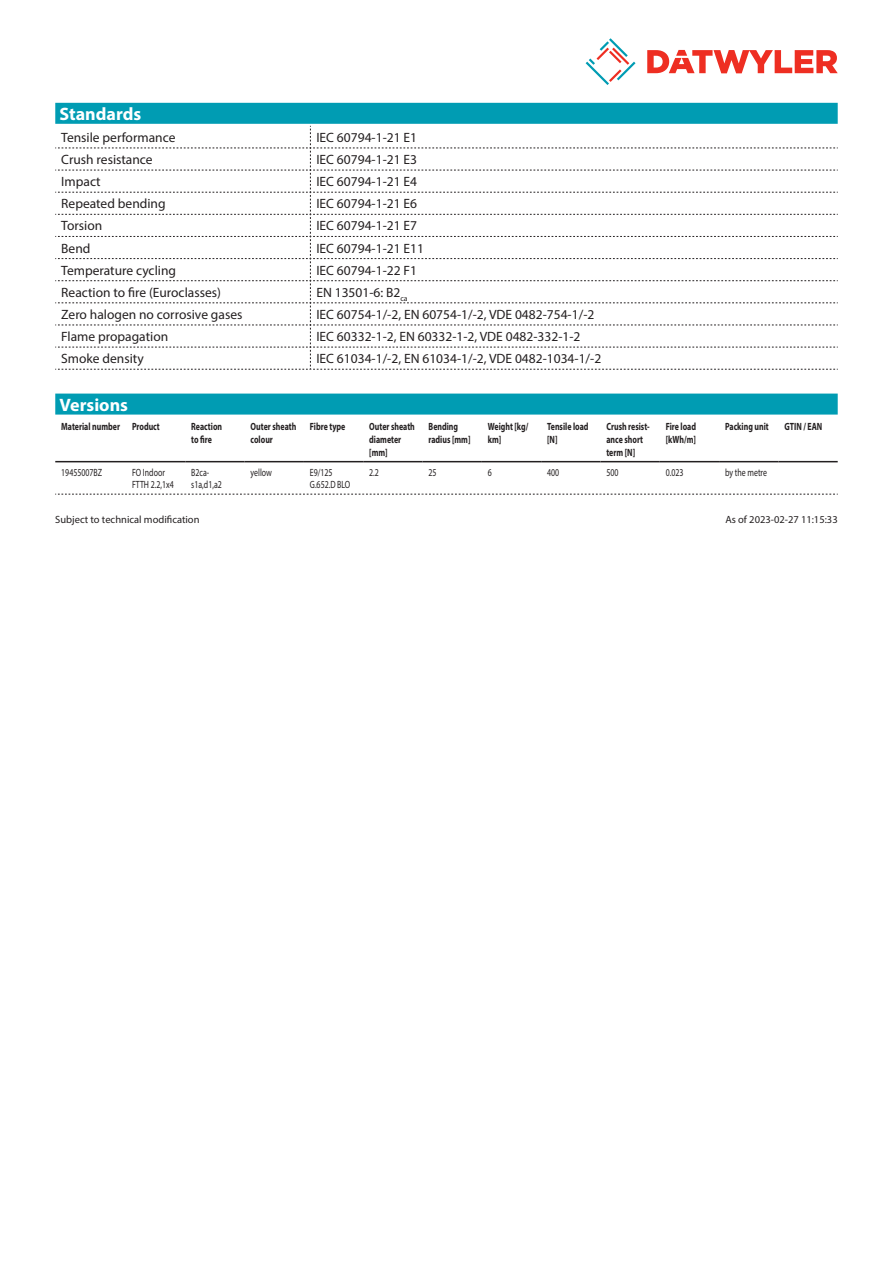
<style>
.page{position:relative;width:893px;height:1263px;background:#fff}
.page>*{position:absolute;margin:0;border:0;box-sizing:border-box;transform-origin:0 0}
.Standard_Head_Proper{font:700 18px "Myriad Pro";color:#fff}
.myriad_light_propert{font:13.5px "Myriad Pro";color:#231f20}
.myriadbold{font:700 10.5px/12.6px "Myriad Pro";color:#231f20;scale:.75 1}
.myriadlight{font:10.5px/12.6px "Myriad Pro";color:#231f20;scale:.75 1}
.Footnote{font:10.5px "Myriad Pro";color:#231f20}
</style>
<div class="page">
<svg style="left:586px;top:38px;width:49px;height:47px"></svg>
<svg style="left:647px;top:50px;width:191px;height:23px"></svg>
<div style="left:55px;top:103px;width:783px;height:21px;background:#009cb3"></div>
<svg style="left:55px;top:126px;width:783px;height:244px"></svg>
<div style="left:55px;top:394px;width:783px;height:21px;background:#009cb3"></div>
<hr style="left:55px;top:461px;width:71px;height:1px;background:#231f20">
<hr style="left:126px;top:461px;width:59px;height:1px;background:#231f20">
<hr style="left:185px;top:461px;width:60px;height:1px;background:#231f20">
<hr style="left:245px;top:461px;width:59px;height:1px;background:#231f20">
<hr style="left:304px;top:461px;width:59px;height:1px;background:#231f20">
<hr style="left:363px;top:461px;width:60px;height:1px;background:#231f20">
<hr style="left:423px;top:461px;width:59px;height:1px;background:#231f20">
<hr style="left:482px;top:461px;width:59px;height:1px;background:#231f20">
<hr style="left:541px;top:461px;width:59px;height:1px;background:#231f20">
<hr style="left:600px;top:461px;width:60px;height:1px;background:#231f20">
<hr style="left:660px;top:461px;width:59px;height:1px;background:#231f20">
<hr style="left:719px;top:461px;width:59px;height:1px;background:#231f20">
<hr style="left:778px;top:461px;width:60px;height:1px;background:#231f20">
<svg style="left:55px;top:494px;width:783px;height:1px"></svg>
<p class="Standard_Head_Proper" style="left:60px;top:102px;width:83px">Standards</p>
<p class="myriad_light_propert" style="left:61px;top:129px;width:116px">Tensile performance</p>
<p class="myriad_light_propert" style="left:316px;top:129px;width:102px">IEC 60794-1-21 E1</p>
<p class="myriad_light_propert" style="left:61px;top:151px;width:93px">Crush resistance</p>
<p class="myriad_light_propert" style="left:316px;top:151px;width:102px">IEC 60794-1-21 E3</p>
<p class="myriad_light_propert" style="left:61px;top:173px;width:41px">Impact</p>
<p class="myriad_light_propert" style="left:316px;top:173px;width:102px">IEC 60794-1-21 E4</p>
<p class="myriad_light_propert" style="left:61px;top:195px;width:106px">Repeated bending</p>
<p class="myriad_light_propert" style="left:316px;top:195px;width:102px">IEC 60794-1-21 E6</p>
<p class="myriad_light_propert" style="left:61px;top:218px;width:42px">Torsion</p>
<p class="myriad_light_propert" style="left:316px;top:218px;width:102px">IEC 60794-1-21 E7</p>
<p class="myriad_light_propert" style="left:61px;top:240px;width:31px">Bend</p>
<p class="myriad_light_propert" style="left:316px;top:240px;width:109px">IEC 60794-1-21 E11</p>
<p class="myriad_light_propert" style="left:61px;top:262px;width:116px">Temperature cycling</p>
<p class="myriad_light_propert" style="left:316px;top:262px;width:102px">IEC 60794-1-22 F1</p>
<p class="myriad_light_propert" style="left:61px;top:284px;width:161px">Reaction to fire (Euroclasses)</p>
<p class="myriad_light_propert" style="left:316px;top:284px;width:93px">EN 13501-6: B2<sub>ca</sub></p>
<p class="myriad_light_propert" style="left:61px;top:306px;width:183px">Zero halogen no corrosive gases</p>
<p class="myriad_light_propert" style="left:316px;top:306px;width:279px">IEC 60754-1/-2, EN 60754-1/-2, VDE 0482-754-1/-2</p>
<p class="myriad_light_propert" style="left:61px;top:328px;width:109px">Flame propagation</p>
<p class="myriad_light_propert" style="left:316px;top:328px;width:266px">IEC 60332-1-2, EN 60332-1-2, VDE 0482-332-1-2</p>
<p class="myriad_light_propert" style="left:61px;top:350px;width:84px">Smoke density</p>
<p class="myriad_light_propert" style="left:316px;top:350px;width:286px">IEC 61034-1/-2, EN 61034-1/-2, VDE 0482-1034-1/-2</p>
<p class="Standard_Head_Proper" style="left:60px;top:393px;width:70px">Versions</p>
<p class="myriadbold" style="left:61px;top:420px;width:80px">Material number</p>
<p class="myriadbold" style="left:132px;top:420px;width:39px">Product</p>
<p class="myriadbold" style="left:191px;top:420px;width:43px">Reaction to fire</p>
<p class="myriadbold" style="left:251px;top:420px;width:62px">Outer sheath colour</p>
<p class="myriadbold" style="left:310px;top:420px;width:49px">Fibre type</p>
<p class="myriadbold" style="left:369px;top:420px;width:62px">Outer sheath diameter [mm]</p>
<p class="myriadbold" style="left:429px;top:420px;width:58px">Bending radius [mm]</p>
<p class="myriadbold" style="left:488px;top:420px;width:55px">Weight [kg/ km]</p>
<p class="myriadbold" style="left:547px;top:420px;width:57px">Tensile load [N]</p>
<p class="myriadbold" style="left:606px;top:420px;width:59px">Crush resist&shy;ance short term [N]</p>
<p class="myriadbold" style="left:666px;top:420px;width:42px">Fire load [kWh/m]</p>
<p class="myriadbold" style="left:725px;top:420px;width:60px">Packing unit</p>
<p class="myriadbold" style="left:784px;top:420px;width:52px">GTIN / EAN</p>
<p class="myriadlight" style="left:61px;top:466px;width:56px">19455007BZ</p>
<p class="myriadlight" style="left:132px;top:466px;width:57px">FO Indoor<br>FTTH 2.2,1x4</p>
<p class="myriadlight" style="left:191px;top:466px;width:42px">B2ca&shy;s1a,d1,a2</p>
<p class="myriadlight" style="left:251px;top:466px;width:30px">yellow</p>
<p class="myriadlight" style="left:310px;top:466px;width:55px">E9/125<br>G.652.D BLO</p>
<p class="myriadlight" style="left:369px;top:466px;width:14px">2.2</p>
<p class="myriadlight" style="left:429px;top:466px;width:12px">25</p>
<p class="myriadlight" style="left:488px;top:466px;width:7px">6</p>
<p class="myriadlight" style="left:547px;top:466px;width:18px">400</p>
<p class="myriadlight" style="left:606px;top:466px;width:18px">500</p>
<p class="myriadlight" style="left:666px;top:466px;width:25px">0.023</p>
<p class="myriadlight" style="left:725px;top:466px;width:57px">by the metre</p>
<p class="Footnote" style="left:55px;top:513px;width:146px">Subject to technical modification</p>
<p class="Footnote" style="left:725px;top:513px;width:114px">As of 2023-02-27 11:15:33</p>
</div>
